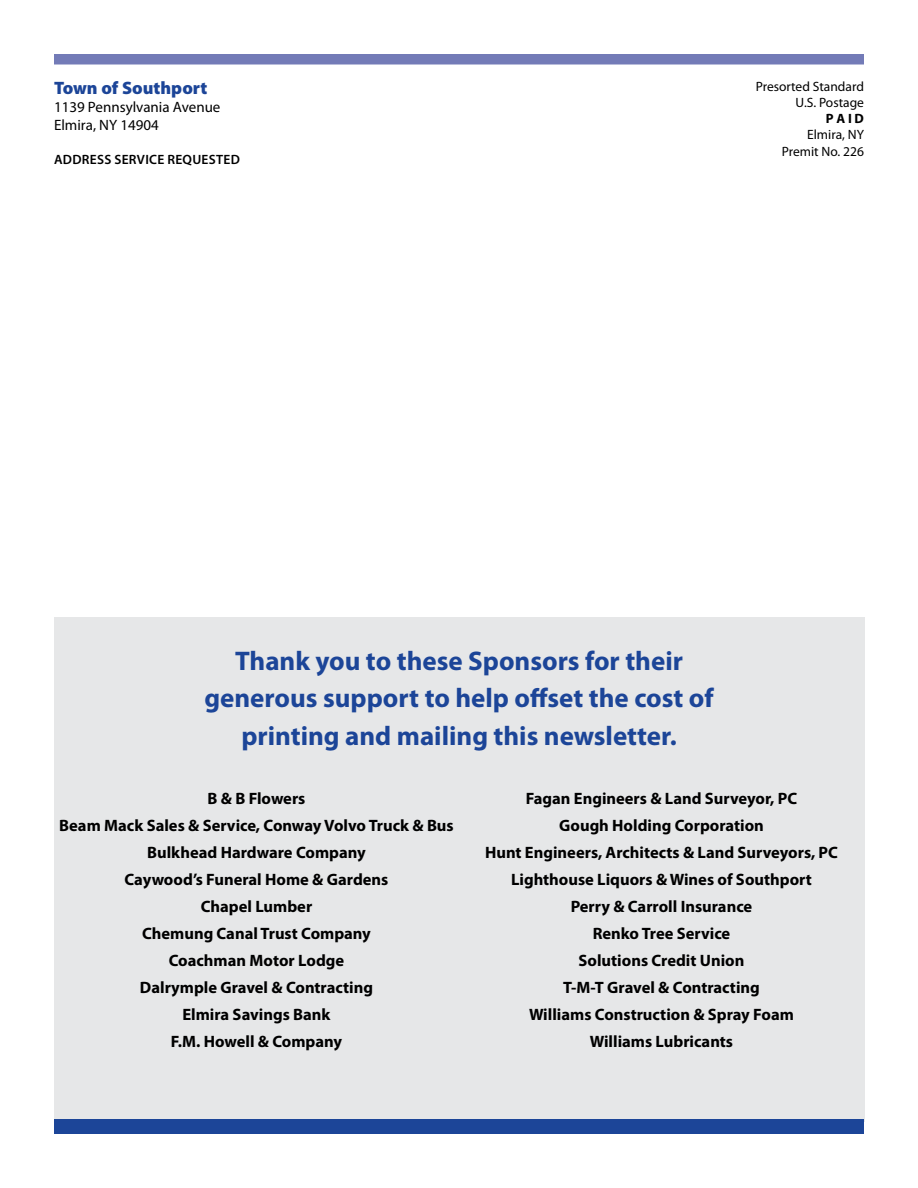
<style>
.page{position:relative;width:918px;height:1188px;background:#fff}
.page>*{position:absolute;margin:0;border:0;box-sizing:border-box;transform-origin:0 0}
.t1{font:700 27px/37.5px "Myriad Pro";color:#1c4598;text-align:center}
.t2{font:900 18px "Myriad Pro";color:#1c4598}
.t3{font:700 16.5px/27px "Myriad Pro";color:#000;text-align:center}
.t4{font:15px/18px "Myriad Pro";color:#000}
.t5{font:13.5px/16.2px "Myriad Pro";color:#000;text-align:right}
.t6{font:600 13.5px "Myriad Pro";letter-spacing:.02em;color:#000}
.t7{font:700 13.5px "Myriad Pro";color:#000}
</style>
<div class="page">
<div style="left:54px;top:618px;width:810px;height:504px;background:#e6e7e8"></div>
<div style="left:54px;top:54px;width:810px;height:10px;background:#737bb7"></div>
<div style="left:54px;top:1119px;width:810px;height:15px;background:#1c4598"></div>
<p class="t2" style="left:54px;top:76px;width:155px">Town of Southport</p>
<p class="t4" style="left:54px;top:98px;width:168px">1139 Pennsylvania Avenue<br>Elmira, NY 14904</p>
<p class="t6" style="left:54px;top:151px;width:187px">ADDRESS SERVICE REQUESTED</p>
<p class="t5" style="left:756px;top:78px;width:110px">Presorted Standard<br>U.S. Postage</p>
<p class="t7" style="left:826px;top:110px;width:40px">P A I D</p>
<p class="t5" style="left:782px;top:127px;width:84px">Elmira, NY<br>Premit No. 226</p>
<h1 class="t1" style="left:204px;top:641px;width:511px">Thank you to these Sponsors for their generous support to help offset the cost of printing and mailing this newsletter.</h1>
<p class="t3" style="left:59px;top:785px;width:396px">B &amp; B Flowers<br>Beam Mack Sales &amp; Service, Conway Volvo Truck &amp; Bus<br>Bulkhead Hardware Company<br>Caywood’s Funeral Home &amp; Gardens<br>Chapel Lumber<br>Chemung Canal Trust Company<br>Coachman Motor Lodge<br>Dalrymple Gravel &amp; Contracting<br>Elmira Savings Bank<br>F.M. Howell &amp; Company</p>
<p class="t3" style="left:485px;top:785px;width:354px">Fagan Engineers &amp; Land Surveyor, PC<br>Gough Holding Corporation<br>Hunt Engineers, Architects &amp; Land Surveyors, PC<br>Lighthouse Liquors &amp; Wines of Southport<br>Perry &amp; Carroll Insurance<br>Renko Tree Service<br>Solutions Credit Union<br>T-M-T Gravel &amp; Contracting<br>Williams Construction &amp; Spray Foam<br>Williams Lubricants</p>
</div>
